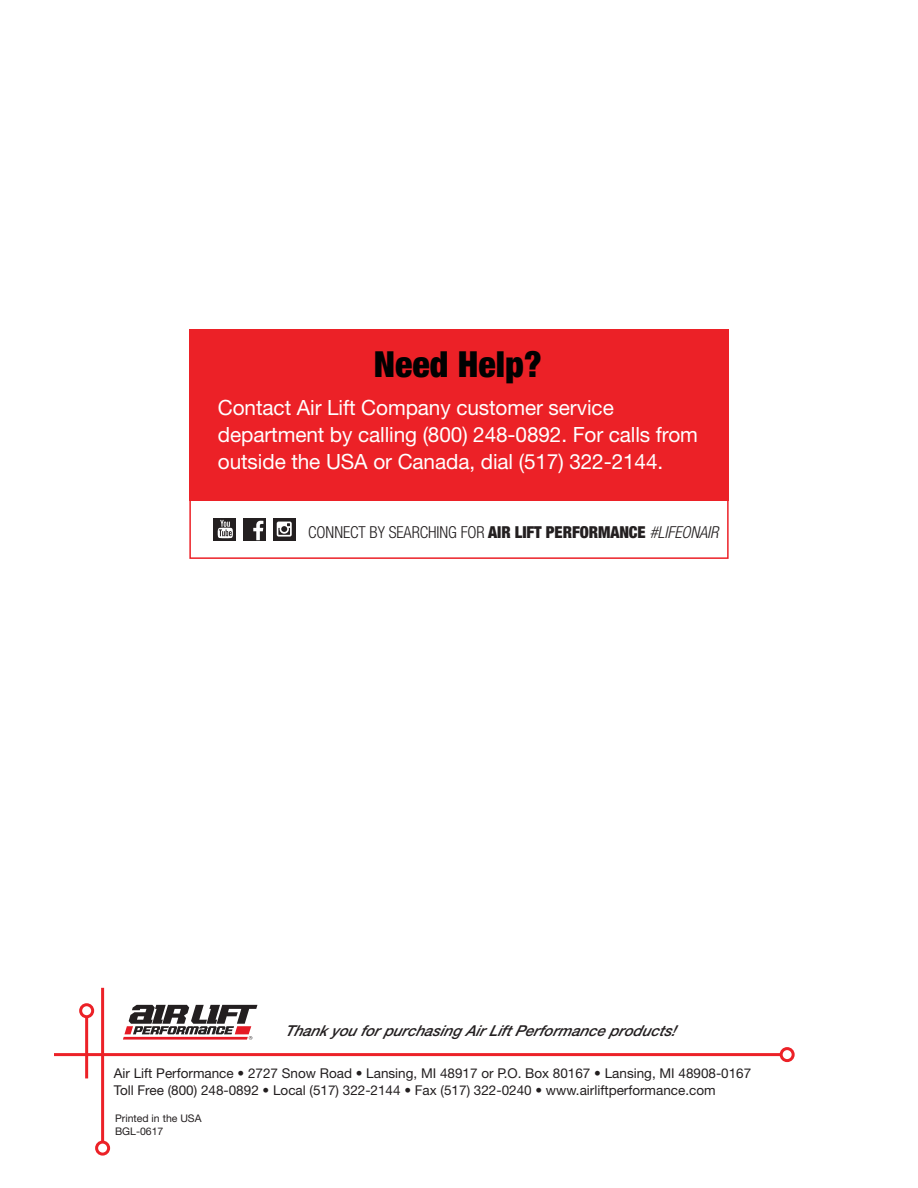
<style>
.page{position:relative;width:918px;height:1188px;background:#fff}
.page>*{position:absolute;margin:0;border:0;box-sizing:border-box;transform-origin:0 0}
.Section_header{font:900 condensed 36px "Helvetica Neue";color:#010101}
.Customer_service_war{font:21px/27px "Helvetica Neue";letter-spacing:-.005em;color:#fff}
.Parts_captions{font:300 condensed 16.5px "Helvetica Neue";letter-spacing:-.005em;color:#231f20}
.t1{font:italic 500 15px "Helvetica Neue";color:#231f20}
.t2{font:13.5px "Helvetica Neue";color:#231f20}
.t3{font:10.5px/12.6px "Helvetica Neue";color:#231f20}
.s1{font-weight:900}
.s2{font-style:italic}
</style>
<div class="page">
<div style="left:273px;top:518px;width:23px;height:22px;background:#231f20"></div>
<div style="left:213px;top:518px;width:23px;height:22px;background:#231f20"></div>
<svg style="left:218px;top:520px;width:15px;height:18px"></svg>
<div style="left:243px;top:518px;width:23px;height:22px;background:#231f20"></div>
<svg style="left:253px;top:521px;width:10px;height:19px"></svg>
<svg style="left:277px;top:522px;width:15px;height:15px"></svg>
<div style="left:189px;top:465px;width:540px;height:94px;border:2px solid #ec2127"></div>
<div style="left:189px;top:329px;width:540px;height:171px;background:#ec2127"></div>
<hr style="left:54px;top:1053px;width:727px;height:3px;background:#ec2127">
<div style="left:780px;top:1047px;width:15px;height:15px;border:3px solid #ec2127;border-radius:50%"></div>
<hr style="left:85px;top:1017px;width:3px;height:61px;background:#ec2127">
<div style="left:79px;top:1003px;width:15px;height:15px;border:3px solid #ec2127;border-radius:50%"></div>
<hr style="left:101px;top:988px;width:3px;height:154px;background:#ec2127">
<div style="left:95px;top:1141px;width:15px;height:15px;border:3px solid #ec2127;border-radius:50%"></div>
<svg style="left:123px;top:1005px;width:134px;height:35px"></svg>
<p class="Section_header" style="left:374px;top:342px;width:170px">Need Help?</p>
<p class="Customer_service_war" style="left:218px;top:394px;width:482px">Contact Air Lift Company customer service department by calling (800) 248-0892. For calls from outside the USA or Canada, dial (517) 322-2144.</p>
<p class="Parts_captions" style="left:308px;top:522px;width:412px">CONNECT BY SEARCHING FOR <span class="s1">AIR LIFT PERFORMANCE</span> <span class="s2">#LIFEONAIR</span></p>
<p class="t1" style="left:285px;top:1022px;width:397px">Thankyouforp urchasing AirLiftPerformancep roducts!</p>
<p class="t2" style="left:114px;top:1066px;width:639px">Air Lift Performance • 2727 Snow Road • Lansing, MI 48917 or P.O. Box 80167 • Lansing, MI 48908-0167</p>
<p class="t2" style="left:114px;top:1082px;width:603px">Toll Free (800) 248-0892 • Local (517) 322-2144 • Fax (517) 322-0240 • www.airliftperformance.com</p>
<p class="t3" style="left:115px;top:1112px;width:88px">Printed in the USA<br>BGL-0617</p>
</div>
